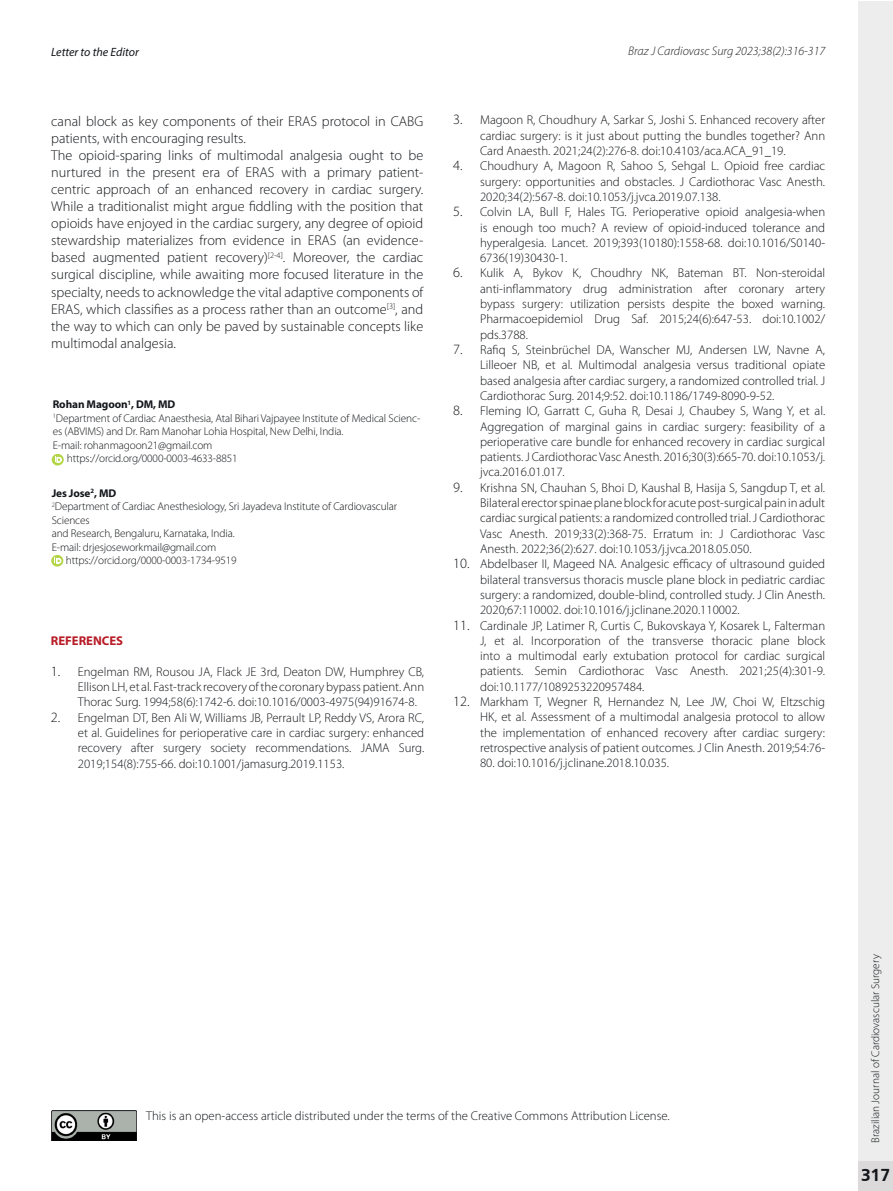
<style>
.page{position:relative;width:893px;height:1191px;background:#fff}
.page>*{position:absolute;margin:0;border:0;box-sizing:border-box;transform-origin:0 0}
.t1{font:700 18px "Frutiger";color:#13161a}
.Texto__s{font:300 14.25px/17.1px "Myriad Pro";color:#13161a}
.t2{font:300 12.75px/15.3px "Myriad Pro";color:#13161a;text-align:justify}
.Texto__s-2{font:700 12.75px "Myriad Pro";color:#b81c26}
.t3{font:italic 300 12.45px "Myriad Pro";color:#231f20}
.t4{font:italic 12px "Myriad Pro";color:#13161a}
.t5{font:300 11.25px/13.5px "Myriad Pro";letter-spacing:-.01em;color:#13161a}
.s1{font-weight:700}
.s2{font-size:14.25px}
</style>
<div class="page">
<div style="left:858px;top:1px;width:35px;height:1189px;background:#ededed"></div>
<div style="left:858px;top:1161px;width:35px;height:30px;background:#dbd9da"></div>
<svg style="left:52px;top:454px;width:12px;height:11px"></svg>
<svg style="left:55px;top:456px;width:7px;height:6px"></svg>
<svg style="left:51px;top:555px;width:12px;height:11px"></svg>
<svg style="left:55px;top:557px;width:6px;height:6px"></svg>
<img style="left:51px;top:1110px;width:85px;height:30px">
<p class="t4" style="left:51px;top:44px;width:89px">Letter to the Editor</p>
<p class="t3" style="left:628px;top:44px;width:198px">Braz J Cardiovasc Surg 2023;38(2):316-317</p>
<p class="Texto__s" style="left:51px;top:112px;width:374px">canal block as key components of their ERAS protocol in CABG patients, with encouraging results.</p>
<p class="Texto__s" style="left:51px;top:146px;width:374px;text-align:justify">The opioid-sparing links of multimodal analgesia ought to be nurtured in the present era of ERAS with a primary patient&shy;centric approach of an enhanced recovery in cardiac surgery.<br>While a traditionalist might argue fiddling with the position that opioids have enjoyed in the cardiac surgery, any degree of opioid stewardship materializes from evidence in ERAS (an evidence&shy;based augmented patient recovery)<sup>[2-4]</sup>. Moreover, the cardiac surgical discipline, while awaiting more focused literature in the specialty, needs to acknowledge the vital adaptive components of ERAS, which classifies as a process rather than an outcome<sup>[3]</sup>, and the way to which can only be paved by sustainable concepts like multimodal analgesia.</p>
<p class="t5" style="left:53px;top:398px;width:369px"><span class="s1">Rohan Magoon</span><sup>1</sup><span class="s1">, DM, MD<br></span><sup>1</sup>Department of Cardiac Anaesthesia, Atal Bihari Vajpayee Institute of Medical Scienc&shy;es (ABVIMS) and Dr. Ram Manohar Lohia Hospital, New Delhi, India.</p>
<p class="t5" style="left:53px;top:438px;width:161px">E-mail: rohanmagoon21@gmail.com</p>
<p class="t5" style="left:67px;top:452px;width:172px">https://orcid.org/0000-0003-4633-8851</p>
<p class="t5" style="left:52px;top:486px;width:347px"><span class="s1">Jes Jose</span><sup>2</sup><span class="s1">, MD<br></span><sup>2</sup>Department of Cardiac Anesthesiology, Sri Jayadeva Institute of Cardiovascular<br>Sciences</p>
<p class="t5" style="left:52px;top:527px;width:184px">and Research, Bengaluru, Karnataka, India.</p>
<p class="t5" style="left:52px;top:540px;width:166px">E-mail: drjesjoseworkmail@gmail.com</p>
<p class="t5" style="left:66px;top:554px;width:172px">https://orcid.org/0000-0003-1734-9519</p>
<p class="Texto__s-2" style="left:51px;top:633px;width:74px">REFERENCES</p>
<p class="t2" style="left:78px;top:663px;width:348px;text-indent:-27px"><span class="s2">1.</span> Engelman RM, Rousou JA, Flack JE 3rd, Deaton DW, Humphrey CB, Ellison LH, et al. Fast-track recovery of the coronary bypass patient. Ann Thorac Surg. 1994;58(6):1742-6. doi:10.1016/0003-4975(94)91674-8.</p>
<p class="t2" style="left:78px;top:709px;width:348px;text-indent:-27px"><span class="s2">2.</span> Engelman DT, Ben Ali W, Williams JB, Perrault LP, Reddy VS, Arora RC, et al. Guidelines for perioperative care in cardiac surgery: enhanced recovery after surgery society recommendations. JAMA Surg.<br>2019;154(8):755-66. doi:10.1001/jamasurg.2019.1153.</p>
<p class="t2" style="left:480px;top:112px;width:347px;text-indent:-27px"><span class="s2">3.</span> Magoon R, Choudhury A, Sarkar S, Joshi S. Enhanced recovery after cardiac surgery: is it just about putting the bundles together? Ann Card Anaesth. 2021;24(2):276-8. doi:10.4103/aca.ACA_91_19.</p>
<p class="t2" style="left:480px;top:158px;width:347px;text-indent:-27px"><span class="s2">4.</span> Choudhury A, Magoon R, Sahoo S, Sehgal L. Opioid free cardiac surgery: opportunities and obstacles. J Cardiothorac Vasc Anesth.<br>2020;34(2):567-8. doi:10.1053/j.jvca.2019.07.138.</p>
<p class="t2" style="left:480px;top:204px;width:347px;text-indent:-27px"><span class="s2">5.</span> Colvin LA, Bull F, Hales TG. Perioperative opioid analgesia-when is enough too much? A review of opioid-induced tolerance and hyperalgesia. Lancet. 2019;393(10180):1558-68. doi:10.1016/S0140- 6736(19)30430-1.</p>
<p class="t2" style="left:480px;top:265px;width:347px;text-indent:-27px"><span class="s2">6.</span> Kulik A, Bykov K, Choudhry NK, Bateman BT. Non-steroidal anti-inflammatory drug administration after coronary artery bypass surgery: utilization persists despite the boxed warning.<br>Pharmacoepidemiol Drug Saf. 2015;24(6):647-53. doi:10.1002/ pds.3788.</p>
<p class="t2" style="left:480px;top:342px;width:347px;text-indent:-27px"><span class="s2">7.</span> Rafiq S, Steinbrüchel DA, Wanscher MJ, Andersen LW, Navne A, Lilleoer NB, et al. Multimodal analgesia versus traditional opiate based analgesia after cardiac surgery, a randomized controlled trial. J Cardiothorac Surg. 2014;9:52. doi:10.1186/1749-8090-9-52.</p>
<p class="t2" style="left:480px;top:403px;width:347px;text-indent:-27px"><span class="s2">8.</span> Fleming IO, Garratt C, Guha R, Desai J, Chaubey S, Wang Y, et al.<br>Aggregation of marginal gains in cardiac surgery: feasibility of a perioperative care bundle for enhanced recovery in cardiac surgical patients. J Cardiothorac Vasc Anesth. 2016;30(3):665-70. doi:10.1053/j. jvca.2016.01.017.</p>
<p class="t2" style="left:480px;top:480px;width:347px;text-indent:-27px"><span class="s2">9.</span> Krishna SN, Chauhan S, Bhoi D, Kaushal B, Hasija S, Sangdup T, et al.<br>Bilateral erector spinae plane block for acute post-surgical pain in adult cardiac surgical patients: a randomized controlled trial. J Cardiothorac Vasc Anesth. 2019;33(2):368-75. Erratum in: J Cardiothorac Vasc Anesth. 2022;36(2):627. doi:10.1053/j.jvca.2018.05.050.</p>
<p class="t2" style="left:480px;top:556px;width:347px;text-indent:-27px"><span class="s2">10.</span> Abdelbaser II, Mageed NA. Analgesic efficacy of ultrasound guided bilateral transversus thoracis muscle plane block in pediatric cardiac surgery: a randomized, double-blind, controlled study. J Clin Anesth.<br>2020;67:110002. doi:10.1016/j.jclinane.2020.110002.</p>
<p class="t2" style="left:480px;top:617px;width:347px;text-indent:-27px"><span class="s2">11.</span> Cardinale JP, Latimer R, Curtis C, Bukovskaya Y, Kosarek L, Falterman J, et al. Incorporation of the transverse thoracic plane block into a multimodal early extubation protocol for cardiac surgical patients. Semin Cardiothorac Vasc Anesth. 2021;25(4):301-9. doi:10.1177/1089253220957484.</p>
<p class="t2" style="left:480px;top:694px;width:347px;text-indent:-27px"><span class="s2">12.</span> Markham T, Wegner R, Hernandez N, Lee JW, Choi W, Eltzschig HK, et al. Assessment of a multimodal analgesia protocol to allow the implementation of enhanced recovery after cardiac surgery: retrospective analysis of patient outcomes. J Clin Anesth. 2019;54:76-</p>
<p class="t2" style="left:480px;top:755px;width:191px">80. doi:10.1016/j.jclinane.2018.10.035.</p>
<p class="t2" style="left:146px;top:1108px;width:525px">This is an open-access article distributed under the terms of the Creative Commons Attribution License.</p>
<p class="t5" style="left:869px;top:1142px;width:190px;rotate:-90deg">Brazilian Journal of Cardiovascular Surgery</p>
<h1 class="t1" style="left:861px;top:1164px;width:30px">317</h1>
</div>
